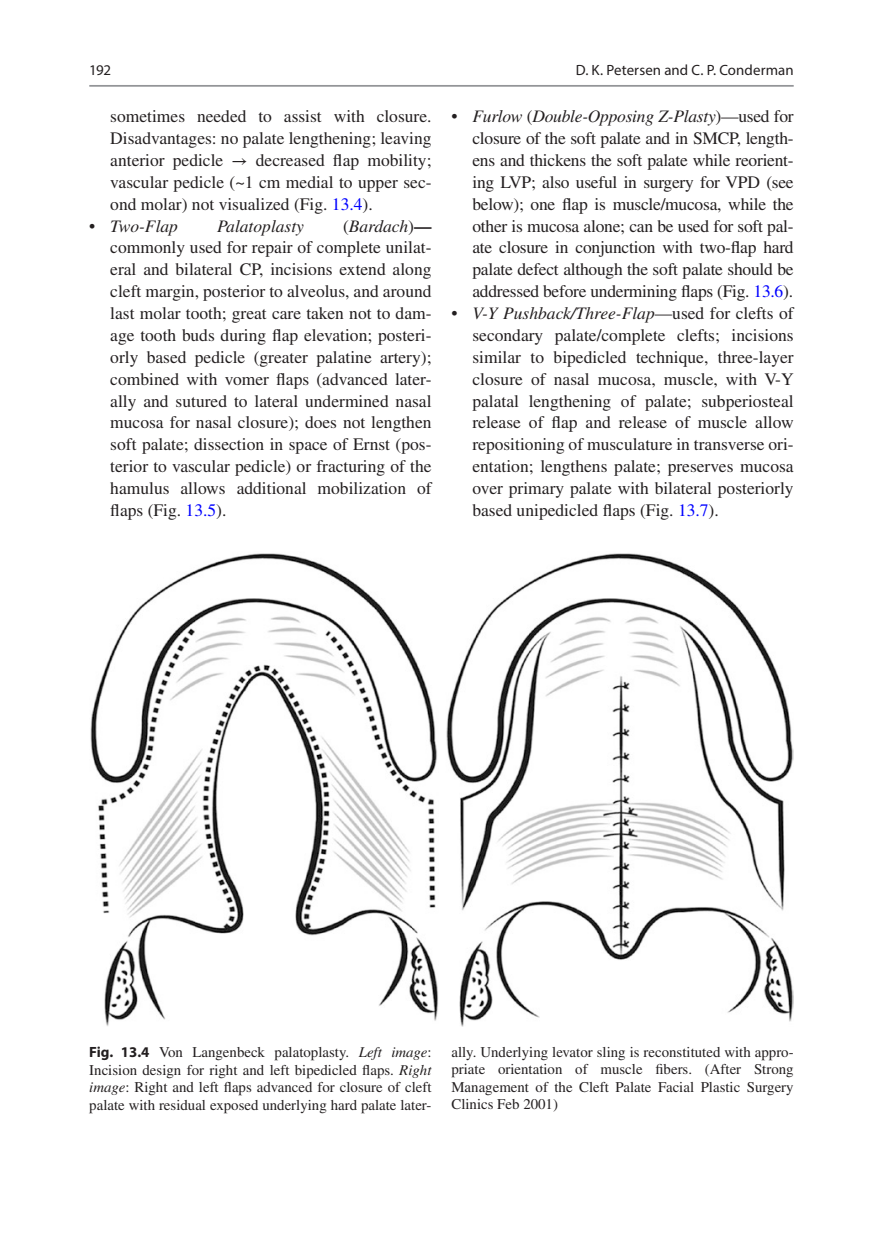
<style>
.page{position:relative;width:883px;height:1260px;background:#fff}
.page>*{position:absolute;margin:0;border:0;box-sizing:border-box;transform-origin:0 0}
.t1{font:17.5px/21.9px "Kdxdkh Times LT Std";color:#231f20;text-align:justify}
.t2{font:italic 17.5px "Kwbylk Times LT Std";color:#231f20}
.t3{font:14.88px/17.5px "Kdxdkh Times LT Std";color:#231f20;text-align:justify}
.t4{font:14.88px "Jpvngw Myriad Pro";letter-spacing:.01em;color:#231f20}
.t5{font:14.88px "Rhcyhm Myriad Pro";color:#231f20}
.s1{font-family:"Rqcmdp STIX General"}
.s2{color:#00f}
.s3{font-family:"Kdxdkh Times LT Std";font-style:normal}
.s4{font-family:"Lcklql Times LT Std";font-weight:700;font-style:normal}
.s5{font-family:"Yhnqvb Myriad Pro";font-weight:700}
.s6{font-family:"Kwbylk Times LT Std";font-style:italic}
</style>
<div class="page">
<img style="left:90px;top:553px;width:703px;height:474px">
<hr style="left:89px;top:85px;width:705px;height:2px;background:#939598">
<p class="t5" style="left:89px;top:61px;width:23px">192</p>
<p class="t1" style="left:110px;top:105px;width:323px">sometimes needed to assist with closure.<br>Disadvantages: no palate lengthening; leaving anterior pedicle <span class="s1">→</span> decreased flap mobility; vascular pedicle (~1 cm medial to upper sec&shy;ond molar) not visualized (Fig. <span class="s2">13.4</span>).</p>
<p class="t2" style="left:89px;top:216px;width:90px"><span class="s3">•</span> Two-Flap</p>
<p class="t2" style="left:217px;top:216px;width:89px">Palatoplasty</p>
<p class="t2" style="left:343px;top:216px;width:90px"><span class="s3">(</span>Bardach<span class="s3">)</span><span class="s4">—</span></p>
<p class="t1" style="left:110px;top:237px;width:323px">commonly used for repair of complete unilat&shy;eral and bilateral CP, incisions extend along cleft margin, posterior to alveolus, and around last molar tooth; great care taken not to dam&shy;age tooth buds during flap elevation; posteri&shy;orly based pedicle (greater palatine artery); combined with vomer flaps (advanced later&shy;ally and sutured to lateral undermined nasal mucosa for nasal closure); does not lengthen soft palate; dissection in space of Ernst (pos&shy;terior to vascular pedicle) or fracturing of the hamulus allows additional mobilization of flaps (Fig. <span class="s2">13.5</span>).</p>
<p class="t4" style="left:576px;top:61px;width:219px">D. K. Petersen and C. P. Conderman</p>
<p class="t2" style="left:451px;top:107px;width:344px"><span class="s3">•</span> Furlow <span class="s3">(</span>Double-Opposing Z-Plasty<span class="s3">)—used for</span></p>
<p class="t1" style="left:472px;top:127px;width:323px">closure of the soft palate and in SMCP, length&shy;ens and thickens the soft palate while reorient&shy;ing LVP; also useful in surgery for VPD (see below); one flap is muscle/mucosa, while the other is mucosa alone; can be used for soft pal&shy;ate closure in conjunction with two-flap hard palate defect although the soft palate should be addressed before undermining flaps (Fig. <span class="s2">13.6</span>).</p>
<p class="t2" style="left:451px;top:304px;width:344px"><span class="s3">•</span> V-Y Pushback/Three-Flap<span class="s3">—used for clefts of</span></p>
<p class="t1" style="left:472px;top:324px;width:323px">secondary palate/complete clefts; incisions similar to bipedicled technique, three-layer closure of nasal mucosa, muscle, with V-Y palatal lengthening of palate; subperiosteal release of flap and release of muscle allow repositioning of musculature in transverse ori&shy;entation; lengthens palate; preserves mucosa over primary palate with bilateral posteriorly based unipedicled flaps (Fig. <span class="s2">13.7</span>).</p>
<p class="t3" style="left:89px;top:1043px;width:344px"><span class="s5">Fig. 13.4</span> Von Langenbeck palatoplasty. <span class="s6">Left image</span>:<br>Incision design for right and left bipedicled flaps. <span class="s6">Right image</span>: Right and left flaps advanced for closure of cleft palate with residual exposed underlying hard palate later-</p>
<p class="t3" style="left:451px;top:1043px;width:344px">ally. Underlying levator sling is reconstituted with appro&shy;priate orientation of muscle fibers. (After Strong Management of the Cleft Palate Facial Plastic Surgery Clinics Feb 2001)</p>
</div>
